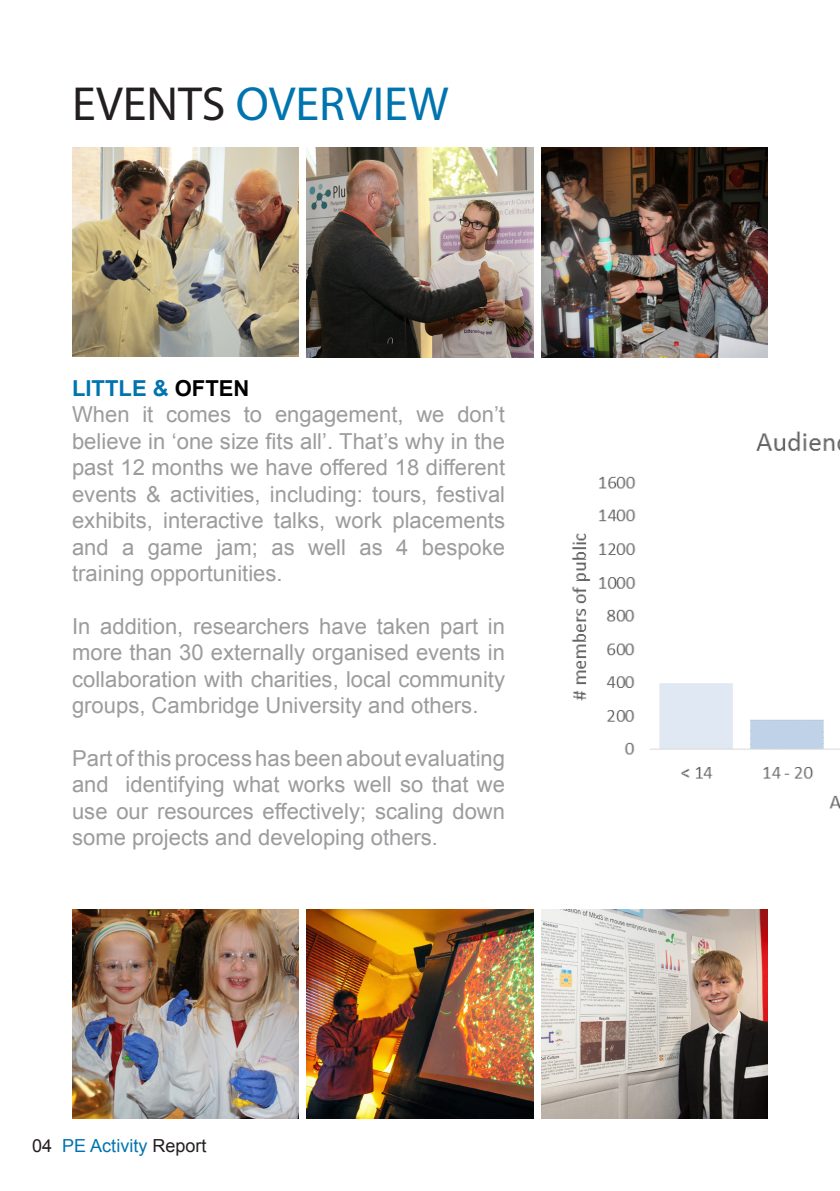
<style>
.page{position:relative;width:840px;height:1191px;background:#fff}
.page>*{position:absolute;margin:0;border:0;box-sizing:border-box;transform-origin:0 0}
.t1{font:48px "Myriad Pro";color:#0074ae}
.t2{font:22px/26.4px "Arial";color:#9c9b9d;text-align:justify}
.t3{font:18px "Arial";color:#0074ae}
.s1{color:#231f20}
.s2{font-weight:700;color:#0074ae}
.s3{font-weight:700;color:#000}
</style>
<div class="page">
<img style="left:72px;top:909px;width:226px;height:210px">
<img style="left:306px;top:909px;width:227px;height:210px">
<img style="left:306px;top:147px;width:227px;height:210px">
<img style="left:72px;top:148px;width:226px;height:209px">
<img style="left:541px;top:909px;width:226px;height:210px">
<img style="left:541px;top:147px;width:226px;height:210px">
<img style="left:571px;top:431px;width:268px;height:378px">
<h1 class="t1" style="left:72px;top:74px;width:378px"><span class="s1">EVENTS</span> OVERVIEW</h1>
<p class="t2" style="left:72px;top:375px;width:434px;text-align:left"><span class="s2">LITTLE &amp;</span> <span class="s3">OFTEN<br></span>When it comes to engagement, we don’t believe in ‘one size fits all’. That’s why in the past 12 months we have offered 18 different events &amp; activities, including: tours, festival exhibits, interactive talks, work placements and a game jam; as well as 4 bespoke training opportunities.</p>
<p class="t2" style="left:72px;top:613px;width:434px">In addition, researchers have taken part in more than 30 externally organised events in collaboration with charities, local community groups, Cambridge University and others.</p>
<p class="t2" style="left:72px;top:745px;width:434px">Part of this process has been about evaluating and identifying what works well so that we use our resources effectively; scaling down some projects and developing others.</p>
<p class="t3" style="left:32px;top:1134px;width:176px"><span class="s1">04</span> PE Activity <span class="s1">Report</span></p>
</div>
